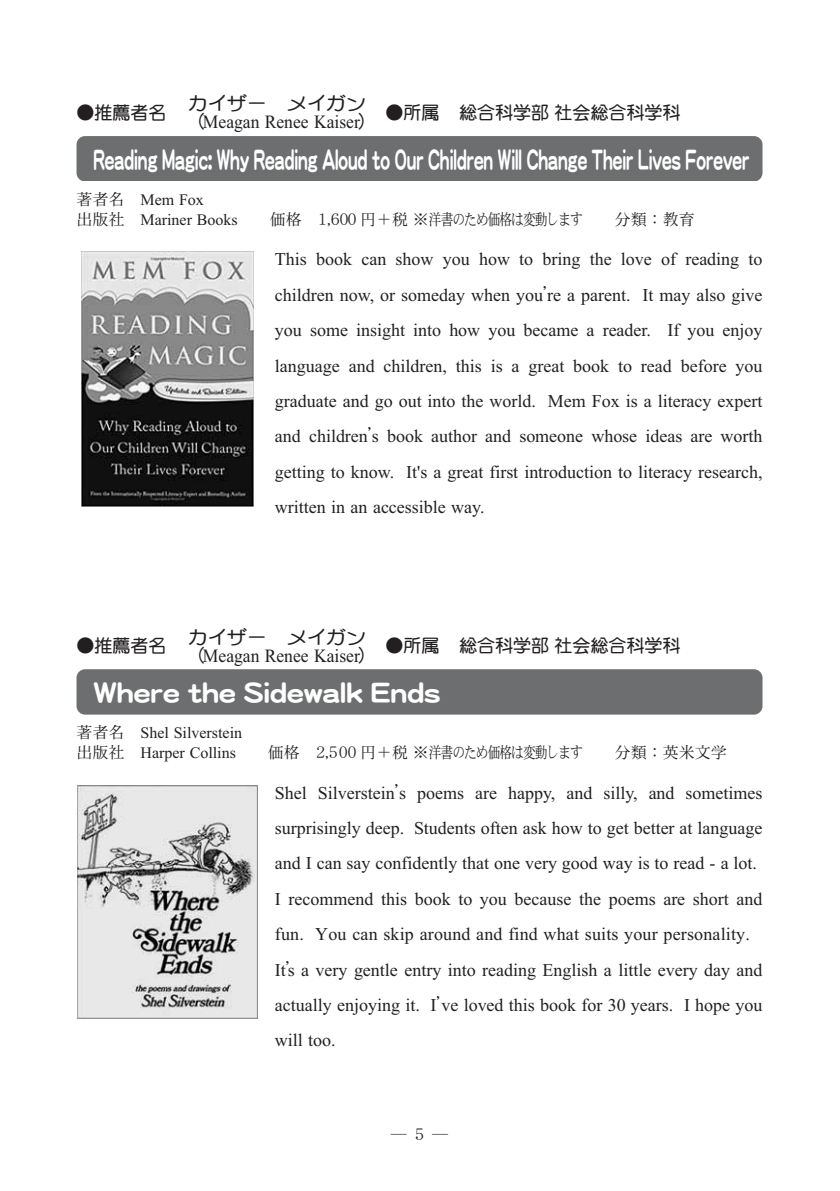
<style>
.page{position:relative;width:840px;height:1191px;background:#fff}
.page>*{position:absolute;margin:0;border:0;box-sizing:border-box;transform-origin:0 0}
.t1{font:27px "HEPITW5+DF Maru Gothic G SB WINP RKSJ H";letter-spacing:-.375em;color:#fff;scale:.57 1}
.t2{font:27px "HEPITW5+DF Maru Gothic G SB WINP RKSJ H";letter-spacing:-.375em;color:#fff}
.t3{font:18.8px "HB6 XAEK+Times New Roman";letter-spacing:-.555em;color:#231f20;scale:.94 1}
.t4{font:18px/35.4px "HB6 XAEK+Times New Roman";letter-spacing:-.555em;color:#231f20}
.t5{font:18px "H1 UTE4 I+DF Maru Gothic G Bd WINP RKSJ H";color:#231f20}
.t6{font:16px/20.4px "HRMMUCK+DFHS Mincho G W3 WINP RKSJ H";letter-spacing:-.075em;color:#231f20}
.s1{font-family:"HB6 XAEK+Times New Roman"}
.s2{font-family:"H1 UTE4 I+DF Maru Gothic G Bd WINP RKSJ H"}
.s3{font-family:"HRMMUCK+DFHS Mincho G W3 WINP RKSJ H"}
</style>
<div class="page">
<div style="left:77px;top:136px;width:686px;height:45px;background:#6d6e70;border-radius:9px"></div>
<img style="left:81px;top:251px;width:172px;height:255px">
<div style="left:77px;top:669px;width:686px;height:45px;background:#6d6e70;border-radius:9px"></div>
<img style="left:78px;top:785px;width:179px;height:233px">
<p class="t5" style="left:187px;top:105px;width:495px"><sup>カイザー　メイガン</sup> ●所属 総合科学部 社会総合科学科</p>
<p class="t5" style="left:77px;top:105px;width:91px">●推薦者名</p>
<p class="t1" style="left:94px;top:149px;width:1167px">Reading Magic:Why Reading Aloud to OurChildren WillChange TheirLives Forever</p>
<p class="t6" style="left:77px;top:190px;width:620px">著者名　<span class="s1">Mem Fox<br></span>出版社　<span class="s1">MarinerBooks</span>　　価格　1,6００円＋税 ※洋書のため価格は変動します　　分類：教育</p>
<p class="t3" style="left:187px;top:114px;width:202px"><span class="s2">（</span>Meagan Renee Kaiser<span class="s2">）</span></p>
<p class="t4" style="left:275px;top:243px;width:503px">This book can show you how to bring the love of reading to children now,or someday when you<span class="s3">’</span>re a parent. Itmay also give you some insight into how you became a reader. If you enjoy language and children, this is a great book to read before you graduate and go outinto the world. Mem Fox is a literacy expert and children<span class="s3">’</span>s book author and someone whose ideas are worth getting to know. It's a great first introduction to literacy research, written in an accessible way.</p>
<p class="t5" style="left:187px;top:638px;width:495px"><sup>カイザー　メイガン</sup> ●所属 総合科学部 社会総合科学科</p>
<p class="t5" style="left:77px;top:638px;width:91px">●推薦者名</p>
<p class="t2" style="left:94px;top:682px;width:359px">Where the Sidewalk Ends</p>
<p class="t6" style="left:77px;top:723px;width:652px">著者名　<span class="s1">ShelSilverstein<br></span>出版社　<span class="s1">HarperCollins</span>　　価格　2,50０円＋税 ※洋書のため価格は変動します　　分類：英米文学</p>
<p class="t3" style="left:187px;top:647px;width:202px"><span class="s2">（</span>Meagan Renee Kaiser<span class="s2">）</span></p>
<p class="t4" style="left:275px;top:776px;width:500px">Shel Silverstein<span class="s3">’</span>s poems are happy, and silly, and sometimes surprisingly deep. Students often ask how to getbetteratlanguage and Ican say confidently thatone very good way is to read -a lot.<br>I recommend this book to you because the poems are short and fun. You can skip around and find whatsuits yourpersonality.<br>It<span class="s3">’</span>s a very gentle entry into reading English a little every day and actually enjoying it. I<span class="s3">’</span>ve loved this book for30 years. Ihope you willtoo.</p>
<p class="t6" style="left:391px;top:1126px;width:59px">― ５ ―</p>
</div>
